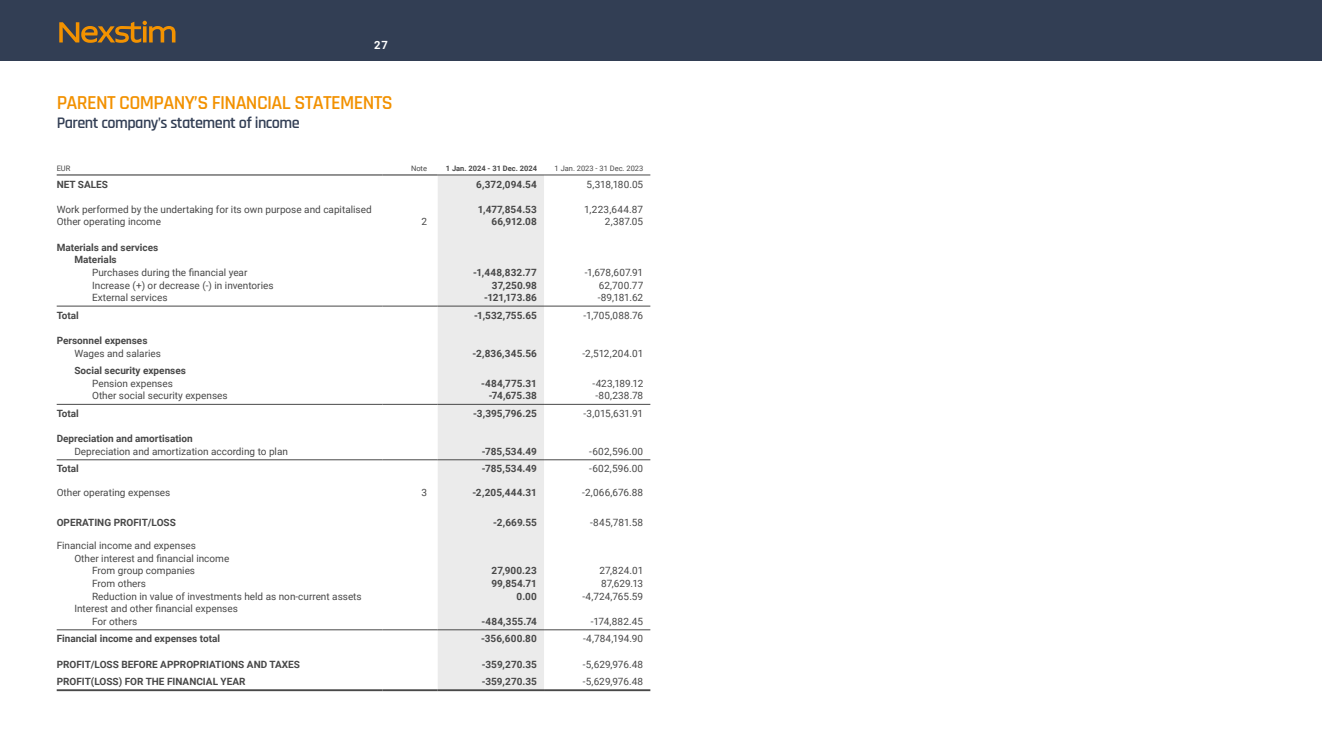
<style>
.page{position:relative;width:1322px;height:745px;background:#fff}
.page>*{position:absolute;margin:0;border:0;box-sizing:border-box;transform-origin:0 0}
.t1{font:600 20px "Rajdhani";letter-spacing:-.03em;color:#f29100}
.t2{font:600 16.25px "Rajdhani";letter-spacing:-.03em;color:#323e54}
.t3{font:700 11.25px "Roboto";color:#fff}
.t4{font:10px/12.6px "Roboto";color:#484848}
.t5{font:700 10px/12.6px "Roboto";color:#484848}
.t6{font:7.5px "Roboto";color:#484848}
.t7{font:700 7.5px "Roboto";color:#484848}
</style>
<div class="page">
<div style="left:438px;top:175px;width:106px;height:513px;background:#ebebeb"></div>
<hr style="left:57px;top:305px;width:325px;height:1px;background:#484848">
<hr style="left:382px;top:305px;width:56px;height:1px;background:#484848">
<hr style="left:438px;top:305px;width:106px;height:1px;background:#484848">
<hr style="left:544px;top:305px;width:106px;height:1px;background:#484848">
<hr style="left:57px;top:404px;width:325px;height:1px;background:#484848">
<hr style="left:382px;top:404px;width:56px;height:1px;background:#484848">
<hr style="left:438px;top:404px;width:106px;height:1px;background:#484848">
<hr style="left:544px;top:404px;width:106px;height:1px;background:#484848">
<hr style="left:57px;top:459px;width:325px;height:1px;background:#484848">
<hr style="left:382px;top:459px;width:56px;height:1px;background:#484848">
<hr style="left:438px;top:459px;width:106px;height:1px;background:#484848">
<hr style="left:544px;top:459px;width:106px;height:1px;background:#484848">
<hr style="left:57px;top:629px;width:325px;height:1px;background:#484848">
<hr style="left:382px;top:629px;width:56px;height:1px;background:#484848">
<hr style="left:438px;top:629px;width:106px;height:1px;background:#484848">
<hr style="left:544px;top:629px;width:106px;height:1px;background:#484848">
<hr style="left:57px;top:688px;width:325px;height:2px;background:#484848">
<hr style="left:382px;top:688px;width:56px;height:2px;background:#484848">
<hr style="left:438px;top:688px;width:106px;height:2px;background:#484848">
<hr style="left:544px;top:688px;width:106px;height:2px;background:#484848">
<hr style="left:438px;top:174px;width:106px;height:1px;background:#484848">
<hr style="left:544px;top:174px;width:106px;height:1px;background:#484848">
<hr style="left:57px;top:174px;width:325px;height:1px;background:#292929">
<hr style="left:382px;top:174px;width:56px;height:1px;background:#292929">
<div style="left:0;top:0;width:1322px;height:60px;background:#323e54"></div>
<svg style="left:59px;top:21px;width:116px;height:22px"></svg>
<p class="t3" style="left:374px;top:37px;width:15px">27</p>
<h1 class="t1" style="left:57px;top:90px;width:337px">PARENT COMPANY’S FINANCIAL STATEMENTS</h1>
<h2 class="t2" style="left:57px;top:112px;width:245px">Parent company’s statement of income</h2>
<p class="t6" style="left:57px;top:162px;width:15px">EUR</p>
<p class="t6" style="left:411px;top:162px;width:18px">Note</p>
<p class="t7" style="left:446px;top:162px;width:93px">1 Jan. 2024 - 31 Dec. 2024</p>
<p class="t6" style="left:554px;top:162px;width:90px">1 Jan. 2023 - 31 Dec. 2023</p>
<p class="t5" style="left:57px;top:177px;width:53px">NET SALES</p>
<p class="t5" style="left:476px;top:177px;width:62px">6,372,094.54</p>
<p class="t4" style="left:586px;top:177px;width:58px">5,318,180.05</p>
<p class="t4" style="left:57px;top:202px;width:316px">Work performed by the undertaking for its own purpose and capitalised</p>
<p class="t5" style="left:478px;top:202px;width:61px">1,477,854.53</p>
<p class="t4" style="left:584px;top:202px;width:60px">1,223,644.87</p>
<p class="t4" style="left:57px;top:215px;width:106px">Other operating income</p>
<p class="t4" style="left:421px;top:215px;width:7px">2</p>
<p class="t5" style="left:491px;top:215px;width:47px">66,912.08</p>
<p class="t4" style="left:605px;top:215px;width:40px">2,387.05</p>
<p class="t5" style="left:74px;top:240px;width:85px;text-indent:-18px">Materials and services<br>Materials</p>
<p class="t4" style="left:92px;top:265px;width:157px">Purchases during the financial year</p>
<p class="t5" style="left:473px;top:265px;width:65px">-1,448,832.77</p>
<p class="t4" style="left:585px;top:265px;width:60px">-1,678,607.91</p>
<p class="t4" style="left:92px;top:278px;width:183px">Increase (+) or decrease (-) in inventories</p>
<p class="t5" style="left:492px;top:278px;width:46px">37,250.98</p>
<p class="t4" style="left:599px;top:278px;width:46px">62,700.77</p>
<p class="t4" style="left:92px;top:291px;width:77px">External services</p>
<p class="t5" style="left:484px;top:291px;width:54px">-121,173.86</p>
<p class="t4" style="left:598px;top:291px;width:47px">-89,181.62</p>
<p class="t5" style="left:57px;top:308px;width:24px">Total</p>
<p class="t5" style="left:474px;top:308px;width:64px">-1,532,755.65</p>
<p class="t4" style="left:583px;top:308px;width:61px">-1,705,088.76</p>
<p class="t5" style="left:57px;top:333px;width:92px">Personnel expenses</p>
<p class="t4" style="left:74px;top:346px;width:88px">Wages and salaries</p>
<p class="t5" style="left:472px;top:346px;width:66px">-2,836,345.56</p>
<p class="t4" style="left:582px;top:346px;width:62px">-2,512,204.01</p>
<p class="t5" style="left:74px;top:363px;width:113px">Social security expenses</p>
<p class="t4" style="left:92px;top:376px;width:82px">Pension expenses</p>
<p class="t5" style="left:481px;top:376px;width:57px">-484,775.31</p>
<p class="t4" style="left:592px;top:376px;width:52px">-423,189.12</p>
<p class="t4" style="left:92px;top:389px;width:137px">Other social security expenses</p>
<p class="t5" style="left:489px;top:389px;width:50px">-74,675.38</p>
<p class="t4" style="left:595px;top:389px;width:49px">-80,238.78</p>
<p class="t5" style="left:57px;top:406px;width:24px">Total</p>
<p class="t5" style="left:473px;top:406px;width:65px">-3,395,796.25</p>
<p class="t4" style="left:583px;top:406px;width:61px">-3,015,631.91</p>
<p class="t5" style="left:57px;top:431px;width:137px">Depreciation and amortisation</p>
<p class="t4" style="left:74px;top:444px;width:215px">Depreciation and amortization according to plan</p>
<p class="t5" style="left:482px;top:444px;width:57px">-785,534.49</p>
<p class="t4" style="left:589px;top:444px;width:56px">-602,596.00</p>
<p class="t5" style="left:57px;top:462px;width:24px">Total</p>
<p class="t5" style="left:482px;top:462px;width:57px">-785,534.49</p>
<p class="t4" style="left:589px;top:462px;width:56px">-602,596.00</p>
<p class="t4" style="left:57px;top:485px;width:115px">Other operating expenses</p>
<p class="t4" style="left:421px;top:485px;width:7px">3</p>
<p class="t5" style="left:472px;top:485px;width:66px">-2,205,444.31</p>
<p class="t4" style="left:582px;top:485px;width:62px">-2,066,676.88</p>
<p class="t5" style="left:57px;top:515px;width:121px">OPERATING PROFIT/LOSS</p>
<p class="t5" style="left:493px;top:515px;width:45px">-2,669.55</p>
<p class="t4" style="left:590px;top:515px;width:55px">-845,781.58</p>
<p class="t4" style="left:57px;top:538px;width:141px">Financial income and expenses</p>
<p class="t4" style="left:74px;top:551px;width:156px">Other interest and financial income</p>
<p class="t4" style="left:92px;top:563px;width:104px">From group companies</p>
<p class="t5" style="left:491px;top:563px;width:47px">27,900.23</p>
<p class="t4" style="left:599px;top:563px;width:45px">27,824.01</p>
<p class="t4" style="left:92px;top:576px;width:55px">From others</p>
<p class="t5" style="left:491px;top:576px;width:47px">99,854.71</p>
<p class="t4" style="left:601px;top:576px;width:44px">87,629.13</p>
<p class="t4" style="left:92px;top:589px;width:271px">Reduction in value of investments held as non-current assets</p>
<p class="t5" style="left:517px;top:589px;width:22px">0.00</p>
<p class="t4" style="left:582px;top:589px;width:62px">-4,724,765.59</p>
<p class="t4" style="left:92px;top:601px;width:147px;text-indent:-18px">Interest and other financial expenses<br>For others</p>
<p class="t5" style="left:481px;top:614px;width:57px">-484,355.74</p>
<p class="t4" style="left:591px;top:614px;width:54px">-174,882.45</p>
<p class="t5" style="left:57px;top:631px;width:165px">Financial income and expenses total</p>
<p class="t5" style="left:481px;top:631px;width:57px">-356,600.80</p>
<p class="t4" style="left:583px;top:631px;width:62px">-4,784,194.90</p>
<p class="t5" style="left:57px;top:657px;width:245px">PROFIT/LOSS BEFORE APPROPRIATIONS AND TAXES</p>
<p class="t5" style="left:482px;top:657px;width:57px">-359,270.35</p>
<p class="t4" style="left:583px;top:657px;width:62px">-5,629,976.48</p>
<p class="t5" style="left:57px;top:674px;width:190px">PROFIT(LOSS) FOR THE FINANCIAL YEAR</p>
<p class="t5" style="left:482px;top:674px;width:57px">-359,270.35</p>
<p class="t4" style="left:583px;top:674px;width:62px">-5,629,976.48</p>
</div>
